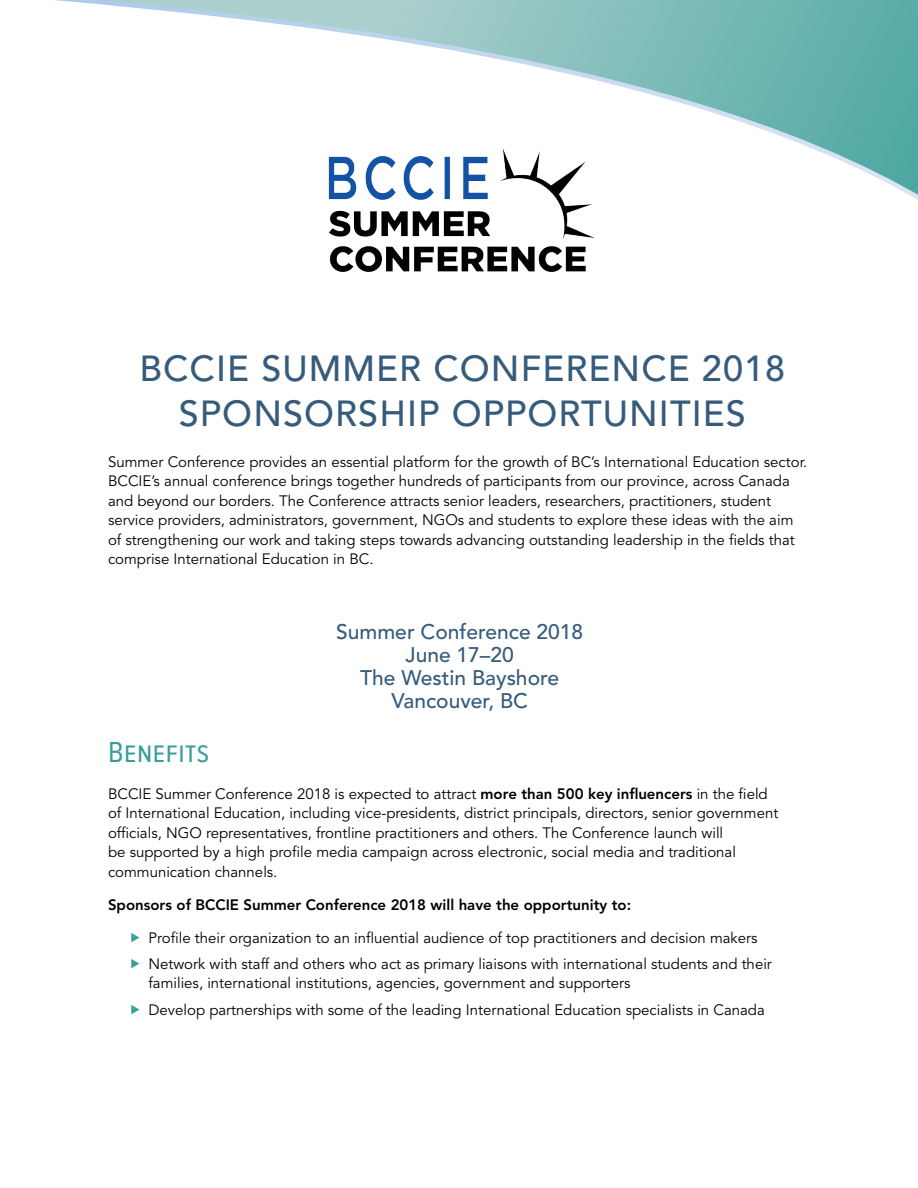
<style>
.page{position:relative;width:918px;height:1188px;background:#fff}
.page>*{position:absolute;margin:0;border:0;box-sizing:border-box;transform-origin:0 0}
.t1{font:500 36px/45px "Avenir LT Std";letter-spacing:.03em;color:#365b7b;text-align:center}
.t2{font:30px "Proxima Nova Cond";letter-spacing:.02em;color:#399e98}
.t3{font:500 21px/23.2px "Avenir LT Std";color:#365b7b;text-align:center}
.t4{font:15px/19.5px "Avenir LT Std";color:#000}
.t5{font:800 15px "Avenir LT Std";color:#000}
.s1{font-weight:800}
</style>
<div class="page">
<svg style="left:54px;top:0;width:864px;height:200px"></svg>
<img style="left:315px;top:138px;width:288px;height:134px">
<h1 class="t1" style="left:139px;top:347px;width:647px">BCCIE SUMMER CONFERENCE 2018<br>SPONSORSHIP OPPORTUNITIES</h1>
<p class="t4" style="left:108px;top:452px;width:701px">Summer Conference provides an essential platform for the growth of BC’s International Education sector.<br>BCCIE’s annual conference brings together hundreds of participants from our province, across Canada and beyond our borders. The Conference attracts senior leaders, researchers, practitioners, student service providers, administrators, government, NGOs and students to explore these ideas with the aim of strengthening our work and taking steps towards advancing outstanding leadership in the fields that comprise International Education in BC.</p>
<h2 class="t2" style="left:108px;top:735px;width:103px">Benefits</h2>
<h3 class="t3" style="left:336px;top:620px;width:249px">Summer Conference 2018<br>June 17–20<br>The Westin Bayshore<br>Vancouver, BC</h3>
<p class="t4" style="left:108px;top:784px;width:672px">BCCIE Summer Conference 2018 is expected to attract <span class="s1">more than 500 key influencers</span> in the field of International Education, including vice-presidents, district principals, directors, senior government officials, NGO representatives, frontline practitioners and others. The Conference launch will<br>be supported by a high profile media campaign across electronic, social media and traditional communication channels.</p>
<p class="t5" style="left:108px;top:896px;width:525px">Sponsors of BCCIE Summer Conference 2018 will have the opportunity to:</p>
<p class="t4" style="left:148px;top:925px;width:625px;line-height:26.2px">Profile their organization to an influential audience of top practitioners and decision makers<br>Network with staff and others who act as primary liaisons with international students and their</p>
<p class="t4" style="left:148px;top:971px;width:618px;line-height:26.2px">families, international institutions, agencies, government and supporters<br>Develop partnerships with some of the leading International Education specialists in Canada</p>
</div>
